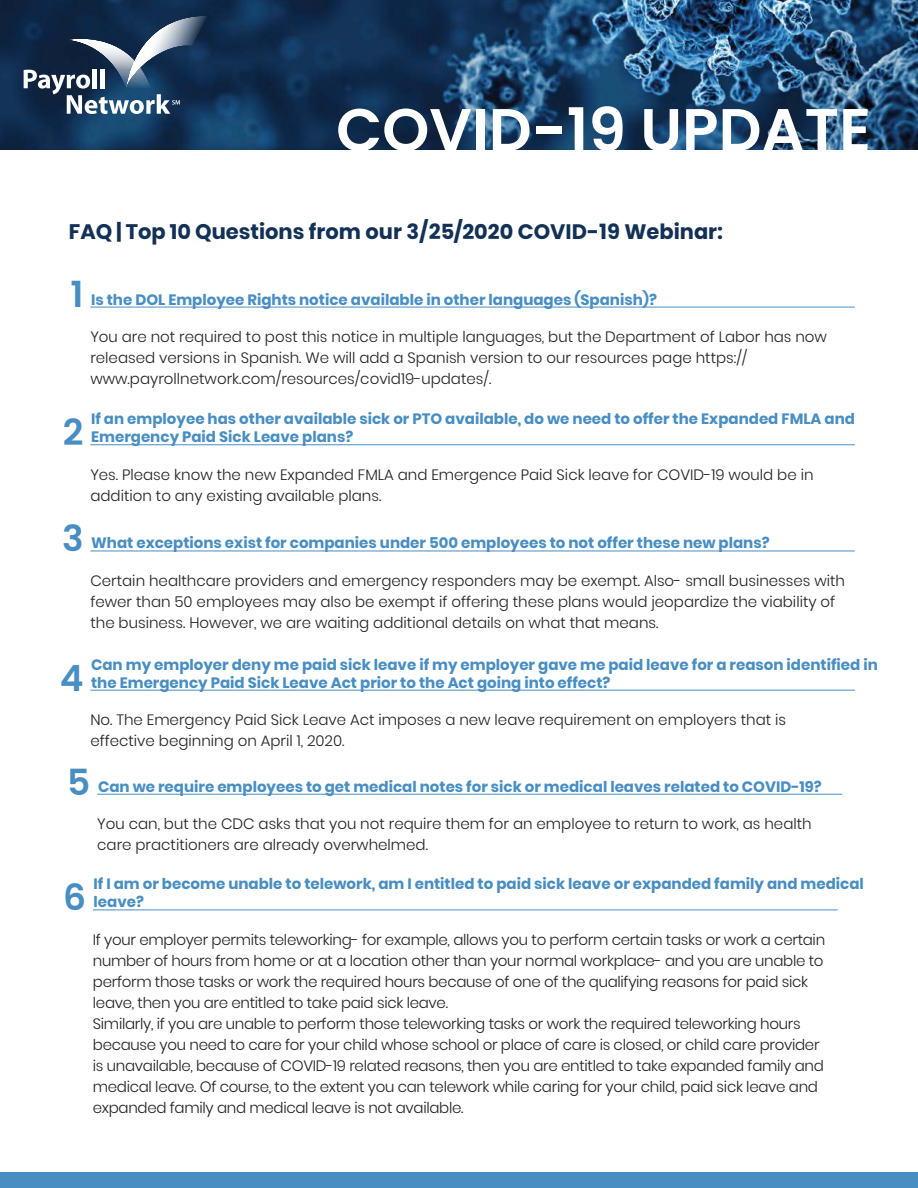
<style>
.page{position:relative;width:918px;height:1188px;background:#fff}
.page>*{position:absolute;margin:0;border:0;box-sizing:border-box;transform-origin:0 0}
.t1{font:600 60px "Poppins";color:#fff}
.t2{font:600 36px "Poppins";color:#488ec3}
.t3{font:700 21px "Poppins";color:#133156}
.t4{font:300 15px/21px "Poppins";color:#221f1f}
.t5{font:300 15px/21px "Poppins";letter-spacing:-.02em;color:#221f1f}
.t6{font:700 15px/18px "Poppins";color:#488ec3}
.s1{font-style:inherit}
</style>
<div class="page">
<img style="left:0;top:0;width:918px;height:149px">
<svg style="left:24px;top:70px;width:156px;height:44px"></svg>
<img style="left:67px;top:39px;width:59px;height:49px">
<img style="left:126px;top:16px;width:82px;height:72px">
<hr style="left:90px;top:307px;width:765px;height:1px;background:#488ec3">
<hr style="left:90px;top:444px;width:765px;height:1px;background:#488ec3">
<hr style="left:90px;top:551px;width:765px;height:1px;background:#488ec3">
<hr style="left:90px;top:690px;width:765px;height:1px;background:#488ec3">
<div style="left:0;top:1173px;width:918px;height:15px;background:#488ec3"></div>
<hr style="left:97px;top:794px;width:745px;height:1px;background:#488ec3">
<hr style="left:93px;top:910px;width:745px;height:1px;background:#488ec3">
<h1 class="t1" style="left:336px;top:95px;width:536px">COVID-19 UPDATE</h1>
<h3 class="t3" style="left:69px;top:220px;width:656px"><span class="s1">FAQ |</span> Top 10 Questions from our 3/25<span class="s1">/2020</span> COVID-19 Webinar:</h3>
<h2 class="t2" style="left:71px;top:274px;width:15px">1</h2>
<p class="t6" style="left:91px;top:290px;width:567px">Is the DOL Employee Rights notice available in other languages (Spanish)?</p>
<p class="t4" style="left:90px;top:326px;width:738px">You are not required to post this notice in multiple languages, but the Department of Labor has now released versions in Spanish. We will add a Spanish version to our resources page https:// www.payrollnetwork.com/resources/covid19-updates/.</p>
<h2 class="t2" style="left:63px;top:412px;width:22px">2</h2>
<p class="t6" style="left:91px;top:410px;width:765px">If an employee has other available sick or PTO available, do we need to offer the Expanded FMLA and<br>Emergency Paid Sick Leave plans?</p>
<p class="t4" style="left:90px;top:464px;width:725px">Yes. Please know the new Expanded FMLA and Emergence Paid Sick leave for COVID-19 would be in addition to any existing available plans.</p>
<h2 class="t2" style="left:62px;top:518px;width:23px">3</h2>
<p class="t6" style="left:91px;top:534px;width:680px">What exceptions exist for companies under 500 employees to not offer these new plans?</p>
<p class="t4" style="left:90px;top:570px;width:756px">Certain healthcare providers and emergency responders may be exempt. Also- small businesses with fewer than 50 employees may also be exempt if offering these plans would jeopardize the viability of the business. However, we are waiting additional details on what that means.</p>
<h2 class="t2" style="left:60px;top:657px;width:25px">4</h2>
<p class="t6" style="left:91px;top:655px;width:788px">Can my employer deny me paid sick leave if my employer gave me paid leave for a reason identified in the Emergency Paid Sick Leave Act prior to the Act going into effect?</p>
<p class="t4" style="left:90px;top:709px;width:697px">No. The Emergency Paid Sick Leave Act imposes a new leave requirement on employers that is effective beginning on April 1, 2020.</p>
<h2 class="t2" style="left:67px;top:761px;width:25px">5</h2>
<p class="t6" style="left:98px;top:777px;width:725px">Can we require employees to get medical notes for sick or medical leaves related to COVID-19?</p>
<p class="t4" style="left:97px;top:813px;width:716px">You can, but the CDC asks that you not require them for an employee to return to work, as health care practitioners are already overwhelmed.</p>
<h2 class="t2" style="left:63px;top:877px;width:25px">6</h2>
<p class="t6" style="left:94px;top:875px;width:772px">If I am or become unable to telework, am I entitled to paid sick leave or expanded family and medical leave?</p>
<p class="t5" style="left:93px;top:929px;width:734px">If your employer permits teleworking- for example, allows you to perform certain tasks or work a certain number of hours from home or at a location other than your normal workplace- and you are unable to perform those tasks or work the required hours because of one of the qualifying reasons for paid sick leave, then you are entitled to take paid sick leave.<br>Similarly, if you are unable to perform those teleworking tasks or work the required teleworking hours because you need to care for your child whose school or place of care is closed, or child care provider is unavailable, because of COVID-19 related reasons, then you are entitled to take expanded family and medical leave. Of course, to the extent you can telework while caring for your child, paid sick leave and expanded family and medical leave is not available.</p>
</div>
